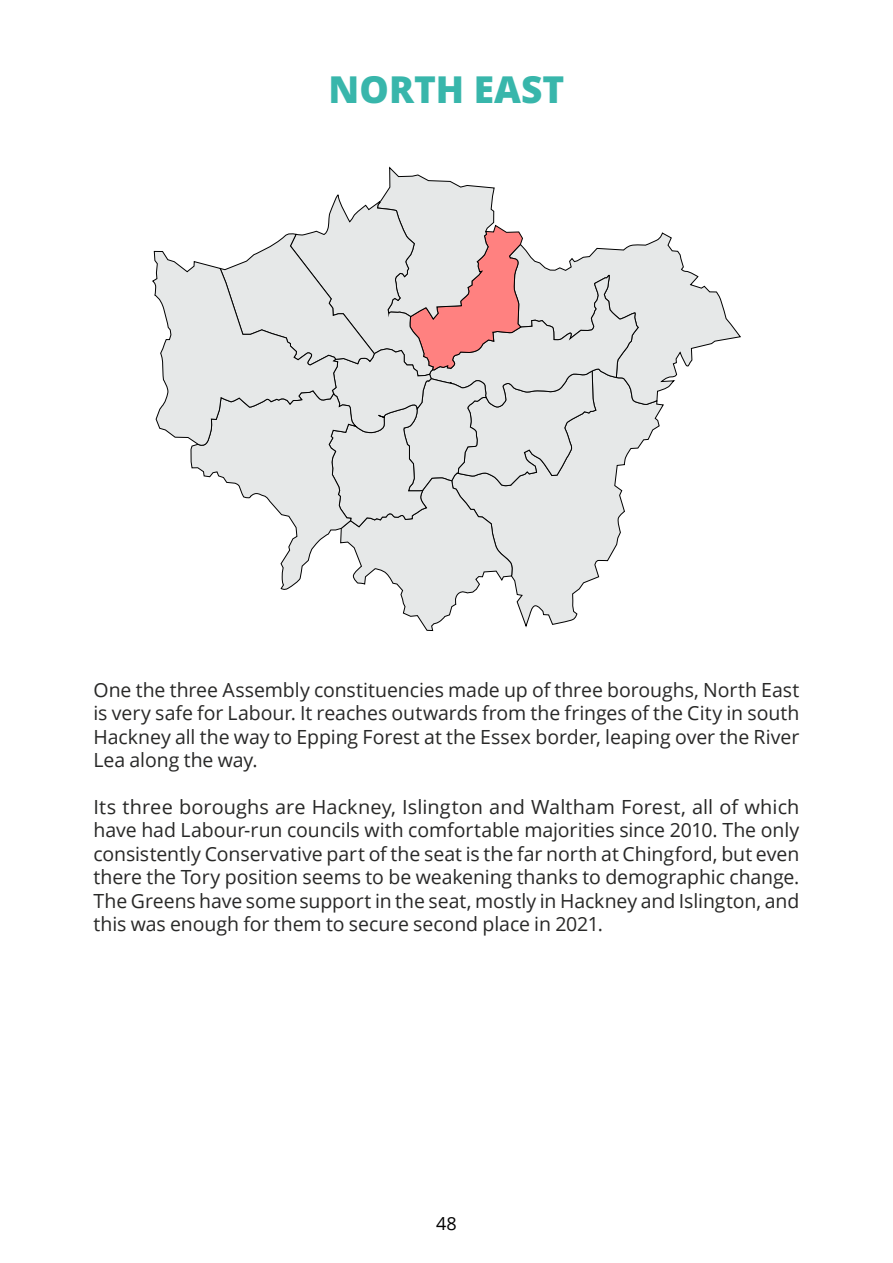
<style>
.page{position:relative;width:893px;height:1263px;background:#fff}
.page>*{position:absolute;margin:0;border:0;box-sizing:border-box;transform-origin:0 0}
.t1{font:37.05px "Open Sans";color:#38b6ab}
.t2{font:19.5px/23.4px "Open Sans";letter-spacing:-.005em;color:#282827;text-align:justify}
.t3{font:18px "Open Sans";color:#000}
</style>
<div class="page">
<svg style="left:152px;top:166px;width:589px;height:465px"></svg>
<h1 class="t1" style="left:329px;top:65px;width:237px">NORTH EAST</h1>
<p class="t2" style="left:94px;top:678px;width:707px">One the three Assembly constituencies made up of three boroughs, North East is very safe for Labour. It reaches outwards from the fringes of the City in south Hackney all the way to Epping Forest at the Essex border, leaping over the River Lea along the way.</p>
<p class="t2" style="left:94px;top:795px;width:707px">Its three boroughs are Hackney, Islington and Waltham Forest, all of which have had Labour-run councils with comfortable majorities since 2010. The only consistently Conservative part of the seat is the far north at Chingford, but even there the Tory position seems to be weakening thanks to demographic change.<br>The Greens have some support in the seat, mostly in Hackney and Islington, and this was enough for them to secure second place in 2021.</p>
<p class="t3" style="left:436px;top:1211px;width:22px">48</p>
</div>
